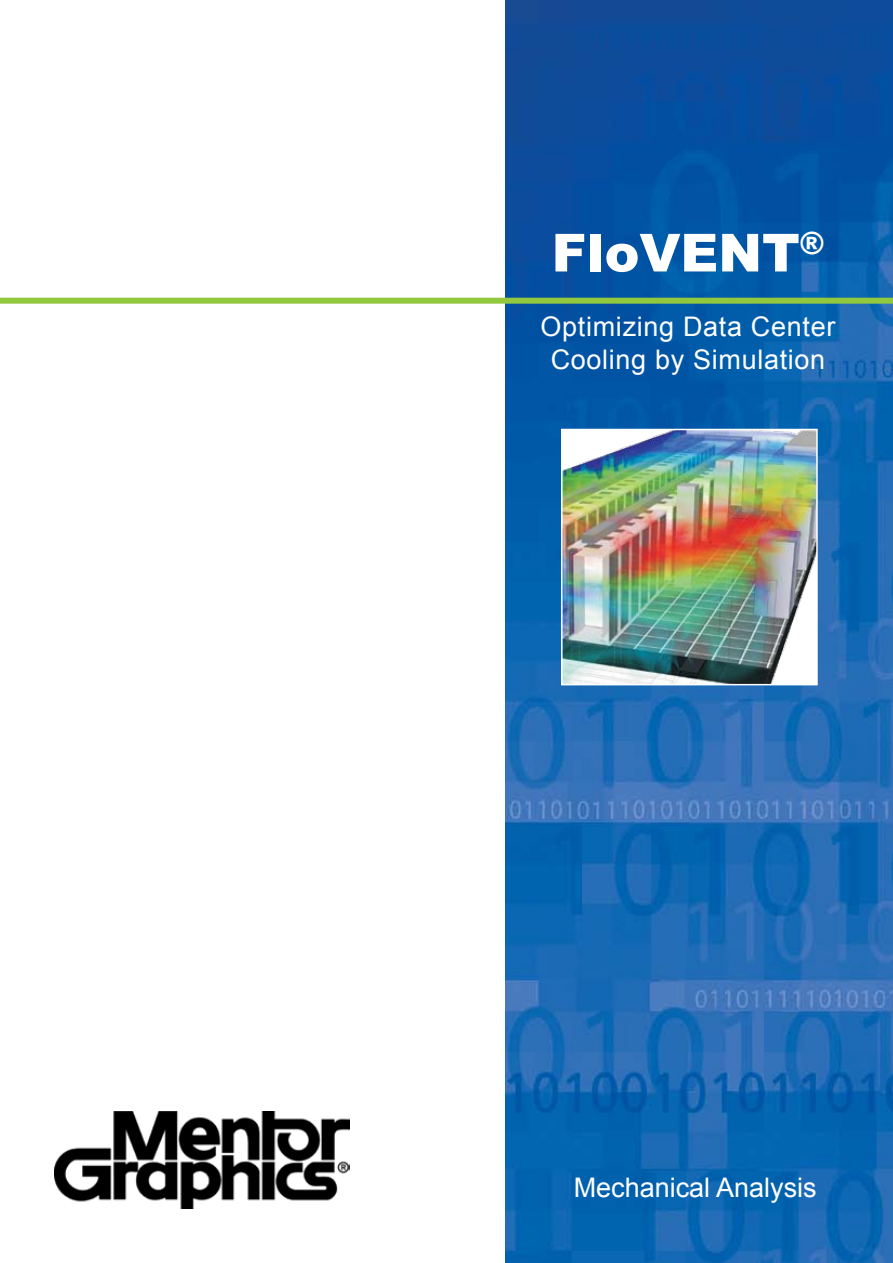
<style>
.page{position:relative;width:893px;height:1263px;background:#fff}
.page>*{position:absolute;margin:0;border:0;box-sizing:border-box;transform-origin:0 0}
.t1{font:900 52.5px "Arial";color:#fff}
.t2{font:27px/32.4px "Arial";letter-spacing:.025em;color:#fff;text-align:center}
.t3{font:27px "Arial";color:#fff}
</style>
<div class="page">
<img style="left:505px;top:0;width:388px;height:1263px">
<div style="left:0;top:298px;width:893px;height:6px;background:#92c83e"></div>
<img style="left:54px;top:1111px;width:296px;height:98px">
<img style="left:564px;top:432px;width:251px;height:250px">
<div style="left:561px;top:429px;width:257px;height:256px;border:2px solid #fff"></div>
<h1 class="t1" style="left:552px;top:215px;width:274px">FloVENT<sup>®</sup></h1>
<p class="t2" style="left:541px;top:311px;width:296px">Optimizing Data Center<br>Cooling by Simulation</p>
<p class="t3" style="left:574px;top:1169px;width:245px">Mechanical Analysis</p>
</div>
